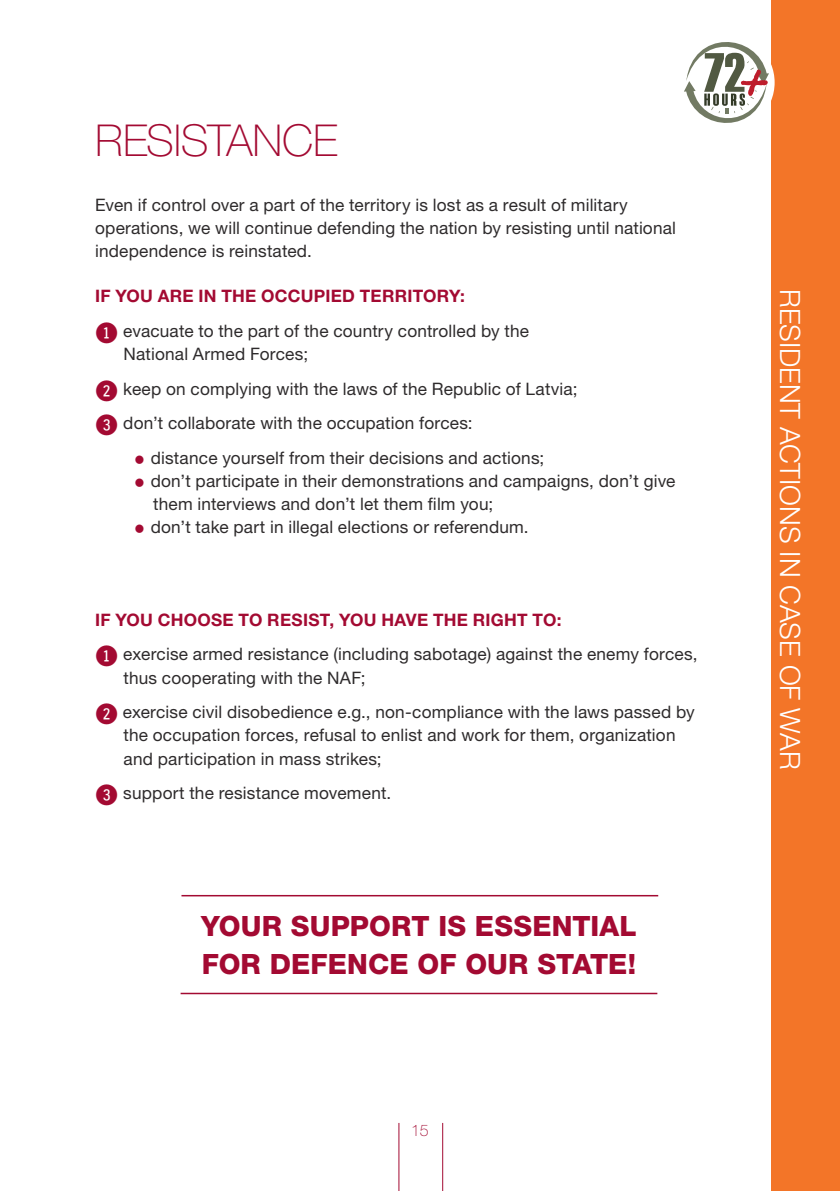
<style>
.page{position:relative;width:840px;height:1191px;background:#fff}
.page>*{position:absolute;margin:0;border:0;box-sizing:border-box;transform-origin:0 0}
.CONTENT_TITLE_01_22{font:100 44px "Helvetica Neue LT Pro";letter-spacing:-.005em;color:#a30a32}
.t1{font:800 28px/38px "Helvetica Neue LT Pro";letter-spacing:.005em;color:#a30a32}
.t2{font:300 28px "Helvetica Neue LT Pro";color:#fff}
._9_11_6_space_after{font:17.2px/23.2px "Helvetica Neue LT Pro";letter-spacing:.01em;color:#2e2b2c}
._9_11_6_space_after-2{font:700 17.2px "Helvetica Neue LT Pro";letter-spacing:.015em;color:#a30a32}
.t3{font:100 16px "Helvetica Neue LT Pro";color:#a30a32}
.s1{font-family:"Fyra Numeric Circle Closed";font-size:28px;color:#a30a32}
.s2{color:#a30a32}
</style>
<div class="page">
<div style="left:771px;top:0;width:68px;height:1191px;background:#f37528"></div>
<hr style="left:442px;top:1123px;width:1px;height:68px;background:#a30a32">
<hr style="left:398px;top:1123px;width:1px;height:68px;background:#a30a32">
<hr style="left:181px;top:895px;width:477px;height:1px;background:#a30a32">
<hr style="left:180px;top:992px;width:477px;height:2px;background:#a30a32">
<div style="left:677px;top:34px;width:97px;height:97px;background:#fff;border-radius:50%"></div>
<svg style="left:684px;top:42px;width:84px;height:81px"></svg>
<p class="CONTENT_TITLE_01_22" style="left:95px;top:115px;width:244px">RESISTANCE</p>
<p class="_9_11_6_space_after" style="left:95px;top:193px;width:582px">Even if control over a part of the territory is lost as a result of military operations, we will continue defending the nation by resisting until national independence is reinstated.</p>
<p class="_9_11_6_space_after-2" style="left:95px;top:286px;width:371px">IF YOU ARE IN THE OCCUPIED TERRITORY:</p>
<p class="_9_11_6_space_after" style="left:123px;top:319px;width:407px;text-indent:-28px"><span class="s1">1</span> evacuate to the part of the country controlled by the<br>National Armed Forces;</p>
<p class="_9_11_6_space_after" style="left:95px;top:377px;width:484px"><span class="s1">2</span> keep on complying with the laws of the Republic of Latvia;</p>
<p class="_9_11_6_space_after" style="left:95px;top:411px;width:379px"><span class="s1">3</span> don’t collaborate with the occupation forces:</p>
<p class="_9_11_6_space_after" style="left:133px;top:446px;width:412px"><span class="s2">•</span> distance yourself from their decisions and actions;</p>
<p class="_9_11_6_space_after" style="left:153px;top:469px;width:523px;text-indent:-20px"><span class="s2">•</span> don’t participate in their demonstrations and campaigns, don’t give them interviews and don’t let them film you;</p>
<p class="_9_11_6_space_after" style="left:133px;top:515px;width:397px"><span class="s2">•</span> don’t take part in illegal elections or referendum.</p>
<p class="_9_11_6_space_after-2" style="left:95px;top:609px;width:467px">IF YOU CHOOSE TO RESIST, YOU HAVE THE RIGHT TO:</p>
<p class="_9_11_6_space_after" style="left:123px;top:642px;width:575px;text-indent:-28px"><span class="s1">1</span> exercise armed resistance (including sabotage) against the enemy forces, thus cooperating with the NAF;</p>
<p class="_9_11_6_space_after" style="left:123px;top:700px;width:572px;text-indent:-28px"><span class="s1">2</span> exercise civil disobedience e.g., non-compliance with the laws passed by the occupation forces, refusal to enlist and work for them, organization and participation in mass strikes;</p>
<p class="_9_11_6_space_after" style="left:95px;top:781px;width:297px"><span class="s1">3</span> support the resistance movement.</p>
<p class="t1" style="left:201px;top:906px;width:436px">YOUR SUPPORT IS ESSENTIAL<br>FOR DEFENCE OF OUR STATE!</p>
<p class="t3" style="left:411px;top:1120px;width:19px">15</p>
<p class="t2" style="left:806px;top:289px;width:481px;rotate:90deg">RESIDENT ACTIONS IN CASE OF WAR</p>
</div>
